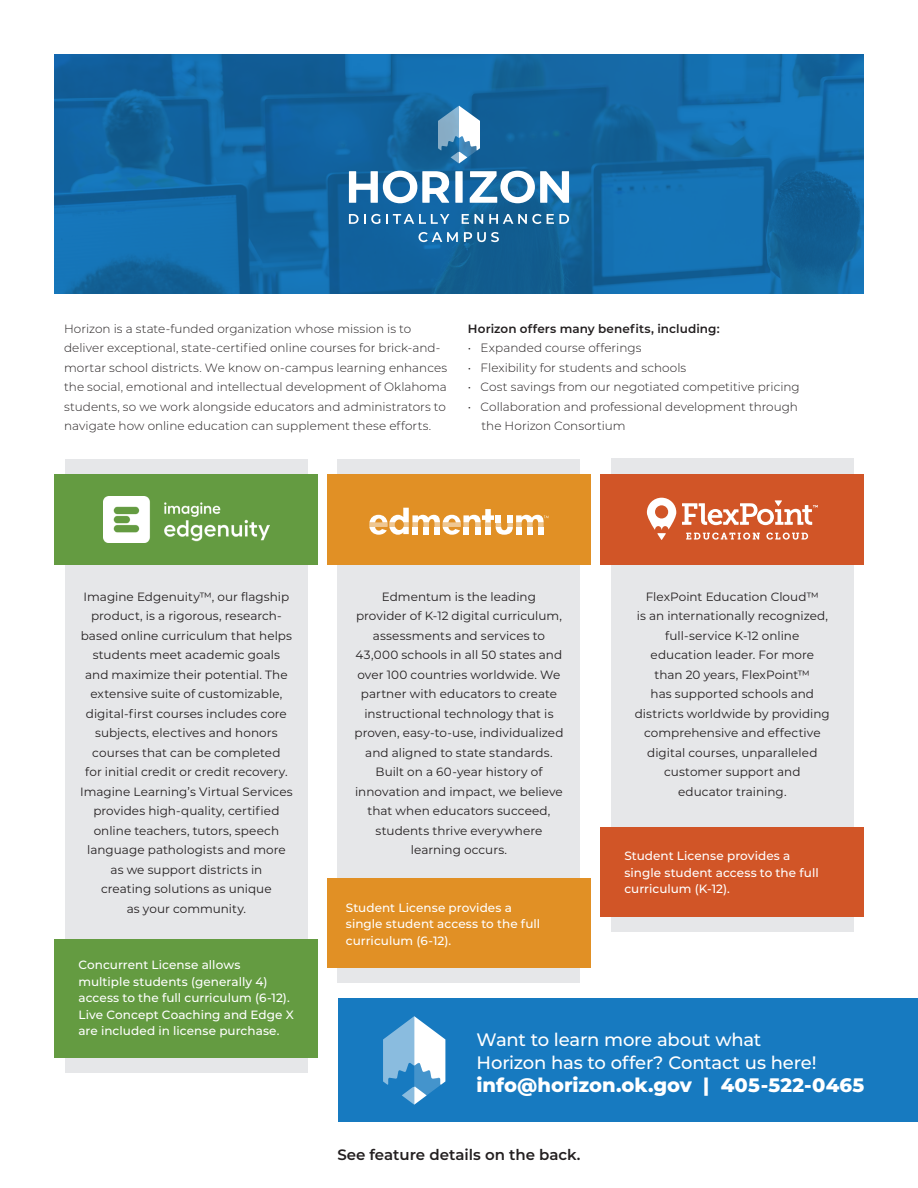
<style>
.page{position:relative;width:918px;height:1188px;background:#fff}
.page>*{position:absolute;margin:0;border:0;box-sizing:border-box;transform-origin:0 0}
.t1{font:800 19.5px "Montserrat";color:#fff}
.t2{font:500 18px/23.4px "Montserrat";letter-spacing:-.01em;color:#fff}
.t3{font:600 15px "Montserrat";color:#231f20}
.t4{font:12px/19.5px "Montserrat";letter-spacing:.005em;color:#231f20;text-align:center}
.t5{font:300 12px/19.5px "Montserrat";letter-spacing:.005em;color:#231f20}
.t6{font:500 12px/16.5px "Montserrat";letter-spacing:.005em;color:#fff}
.t7{font:600 12px "Montserrat";letter-spacing:.01em;color:#231f20}
</style>
<div class="page">
<div style="left:65px;top:459px;width:243px;height:613px;background:#e6e7e9"></div>
<div style="left:338px;top:459px;width:242px;height:524px;background:#e6e7e9"></div>
<div style="left:611px;top:459px;width:243px;height:473px;background:#e6e7e9"></div>
<div style="left:55px;top:474px;width:263px;height:91px;background:#649b41"></div>
<div style="left:327px;top:474px;width:264px;height:91px;background:#e19025"></div>
<div style="left:601px;top:474px;width:263px;height:91px;background:#d15527"></div>
<img style="left:104px;top:497px;width:165px;height:46px">
<svg style="left:686px;top:533px;width:74px;height:7px"></svg>
<svg style="left:766px;top:533px;width:42px;height:7px"></svg>
<svg style="left:682px;top:500px;width:136px;height:25px"></svg>
<svg style="left:647px;top:498px;width:29px;height:42px"></svg>
<svg style="left:369px;top:508px;width:180px;height:27px"></svg>
<div style="left:339px;top:999px;width:579px;height:123px;background:#177ac0"></div>
<img style="left:54px;top:54px;width:810px;height:240px">
<div style="left:55px;top:939px;width:263px;height:119px;background:#649b41"></div>
<div style="left:327px;top:878px;width:264px;height:90px;background:#e19025"></div>
<div style="left:601px;top:828px;width:263px;height:89px;background:#d15527"></div>
<svg style="left:383px;top:1016px;width:62px;height:89px"></svg>
<svg style="left:349px;top:171px;width:100px;height:32px"></svg>
<div style="left:455px;top:171px;width:8px;height:32px;background:#fff"></div>
<svg style="left:470px;top:171px;width:99px;height:32px"></svg>
<svg style="left:349px;top:214px;width:100px;height:10px"></svg>
<svg style="left:462px;top:214px;width:21px;height:10px"></svg>
<svg style="left:489px;top:214px;width:52px;height:10px"></svg>
<svg style="left:547px;top:214px;width:22px;height:10px"></svg>
<svg style="left:419px;top:232px;width:39px;height:10px"></svg>
<svg style="left:464px;top:232px;width:35px;height:10px"></svg>
<svg style="left:438px;top:106px;width:42px;height:58px"></svg>
<p class="t5" style="left:64px;top:318px;width:385px">Horizon is a state-funded organization whose mission is to deliver exceptional, state-certified online courses for brick-and&shy;mortar school districts. We know on-campus learning enhances the social, emotional and intellectual development of Oklahoma students, so we work alongside educators and administrators to navigate how online education can supplement these efforts.</p>
<p class="t7" style="left:468px;top:320px;width:253px">Horizon offers many benefits, including:</p>
<p class="t5" style="left:468px;top:338px;width:175px">• Expanded course offerings</p>
<p class="t5" style="left:468px;top:357px;width:220px">• Flexibility for students and schools</p>
<p class="t5" style="left:468px;top:377px;width:333px">• Cost savings from our negotiated competitive pricing</p>
<p class="t5" style="left:481px;top:396px;width:318px;text-indent:-14px">• Collaboration and professional development through the Horizon Consortium</p>
<p class="t4" style="left:80px;top:586px;width:214px">Imagine Edgenuity™, our flagship product, is a rigorous, research&shy;based online curriculum that helps students meet academic goals and maximize their potential. The extensive suite of customizable, digital-first courses includes core subjects, electives and honors courses that can be completed<br>for initial credit or credit recovery.<br>Imagine Learning’s Virtual Services provides high-quality, certified online teachers, tutors, speech language pathologists and more as we support districts in<br>creating solutions as unique<br>as your community.</p>
<p class="t4" style="left:354px;top:586px;width:211px">Edmentum is the leading<br>provider of K-12 digital curriculum, assessments and services to<br>43,000 schools in all 50 states and over 100 countries worldwide. We partner with educators to create instructional technology that is proven, easy-to-use, individualized and aligned to state standards.<br>Built on a 60-year history of innovation and impact, we believe that when educators succeed, students thrive everywhere learning occurs.</p>
<p class="t4" style="left:635px;top:586px;width:197px">FlexPoint Education Cloud™<br>is an internationally recognized, full-service K-12 online education leader. For more<br>than 20 years, FlexPoint™<br>has supported schools and districts worldwide by providing comprehensive and effective digital courses, unparalleled customer support and<br>educator training.</p>
<p class="t6" style="left:624px;top:847px;width:196px">Student License provides a single student access to the full curriculum (K-12).</p>
<p class="t6" style="left:346px;top:899px;width:196px">Student License provides a single student access to the full curriculum (6-12).</p>
<p class="t6" style="left:78px;top:956px;width:217px">Concurrent License allows multiple students (generally 4) access to the full curriculum (6-12).<br>Live Concept Coaching and Edge X are included in license purchase.</p>
<h2 class="t2" style="left:477px;top:1027px;width:341px">Want to learn more about what<br>Horizon has to offer? Contact us here!</h2>
<h1 class="t1" style="left:477px;top:1071px;width:389px">info@horizon.ok.gov | 405-522-0465</h1>
<p class="t3" style="left:337px;top:1144px;width:245px">See feature details on the back.</p>
</div>
